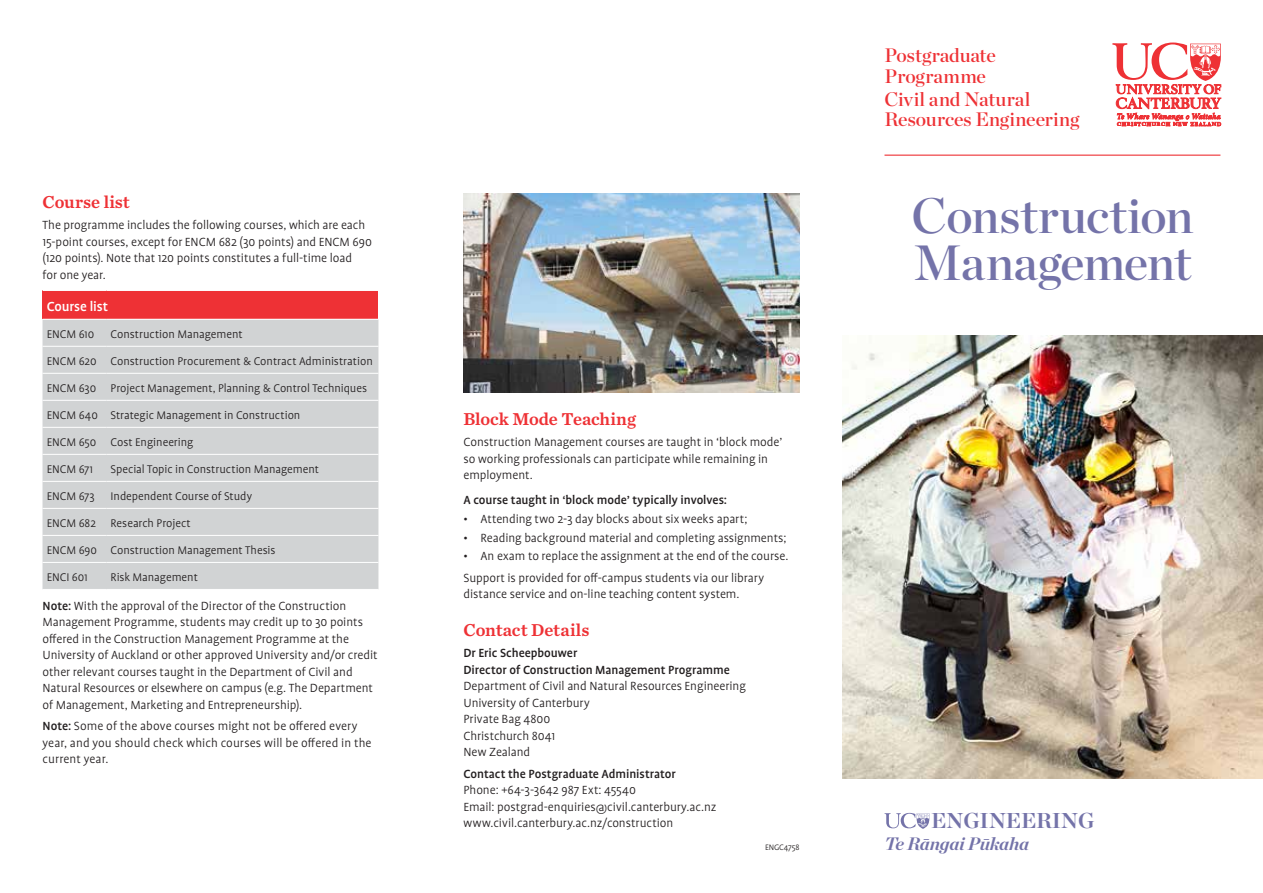
<style>
.page{position:relative;width:1263px;height:893px;background:#fff}
.page>*{position:absolute;margin:0;border:0;box-sizing:border-box;transform-origin:0 0}
.t1{font:49.5px/46.5px "Chronicle Display Semi";letter-spacing:-.015em;color:#7473a9}
.t2{font:700 21.45px "Chronicle Display";letter-spacing:-.01em;color:#7473a9}
.t3{font:19.5px/20.2px "Chronicle Display Semi";color:#ee3135}
.t4{font:18px "Chronicle Text G4 Semi";color:#ee3135}
.t5{font:italic 700 18px "Chronicle Display";letter-spacing:-.01em;color:#7473a9}
.t6{font:500 15px "Profile Pro";letter-spacing:-.01em;color:#fff}
.t7{font:300 13.5px/16.5px "Profile Pro";letter-spacing:-.005em;color:#231f20}
.t8{font:500 13.5px/16.5px "Profile Pro";letter-spacing:-.005em;color:#231f20}
.t9{font:300 12.75px/27px "Profile Pro";letter-spacing:-.005em;color:#231f20}
.t10{font:300 9px "Profile Pro";letter-spacing:-.01em;color:#231f20}
.s1{font-weight:500}
</style>
<div class="page">
<img style="left:842px;top:336px;width:421px;height:442px">
<div style="left:43px;top:290px;width:335px;height:29px;background:#ee3135"></div>
<div style="left:43px;top:320px;width:335px;height:269px;background:#d1d3d4"></div>
<hr style="left:43px;top:290px;width:63px;height:1px;background:#fff">
<hr style="left:106px;top:290px;width:272px;height:1px;background:#fff">
<hr style="left:43px;top:346px;width:63px;height:1px;background:#fff">
<hr style="left:106px;top:346px;width:272px;height:1px;background:#fff">
<hr style="left:43px;top:373px;width:63px;height:1px;background:#fff">
<hr style="left:106px;top:373px;width:272px;height:1px;background:#fff">
<hr style="left:43px;top:400px;width:63px;height:1px;background:#fff">
<hr style="left:106px;top:400px;width:272px;height:1px;background:#fff">
<hr style="left:43px;top:427px;width:63px;height:1px;background:#fff">
<hr style="left:106px;top:427px;width:272px;height:1px;background:#fff">
<hr style="left:43px;top:454px;width:63px;height:1px;background:#fff">
<hr style="left:106px;top:454px;width:272px;height:1px;background:#fff">
<hr style="left:43px;top:481px;width:63px;height:1px;background:#fff">
<hr style="left:106px;top:481px;width:272px;height:1px;background:#fff">
<hr style="left:43px;top:508px;width:63px;height:1px;background:#fff">
<hr style="left:106px;top:508px;width:272px;height:1px;background:#fff">
<hr style="left:43px;top:535px;width:63px;height:1px;background:#fff">
<hr style="left:106px;top:535px;width:272px;height:1px;background:#fff">
<hr style="left:43px;top:562px;width:63px;height:1px;background:#fff">
<hr style="left:106px;top:562px;width:272px;height:1px;background:#fff">
<img style="left:463px;top:193px;width:336px;height:199px">
<svg style="left:1112px;top:43px;width:109px;height:83px"></svg>
<hr style="left:884px;top:155px;width:336px;height:1px;background:#ee3135">
<svg style="left:884px;top:813px;width:45px;height:16px"></svg>
<h3 class="t4" style="left:43px;top:188px;width:89px">Course list</h3>
<p class="t7" style="left:43px;top:218px;width:331px">The programme includes the following courses, which are each 15-point courses, except for ENCM 682 (30 points) and ENCM 690 (120 points). Note that 120 points constitutes a full-time load<br>for one year.</p>
<p class="t6" style="left:47px;top:298px;width:63px">Course list</p>
<p class="t9" style="left:47px;top:321px;width:49px">ENCM 610</p>
<p class="t9" style="left:47px;top:321px;width:328px;text-indent:64px">Construction Management<br>ENCM 620 Construction Procurement &amp; Contract Administration ENCM 630 Project Management, Planning &amp; Control Techniques ENCM 640 Strategic Management in Construction<br>ENCM 650 Cost Engineering<br>ENCM 671</p>
<p class="t9" style="left:47px;top:456px;width:274px;text-indent:64px">Special Topic in Construction Management<br>ENCM 673 Independent Course of Study<br>ENCM 682 Research Project<br>ENCM 690 Construction Management Thesis<br>ENCI 601</p>
<p class="t9" style="left:111px;top:564px;width:89px">Risk Management</p>
<p class="t7" style="left:43px;top:598px;width:337px"><span class="s1">Note:</span> With the approval of the Director of the Construction Management Programme, students may credit up to 30 points offered in the Construction Management Programme at the University of Auckland or other approved University and/or credit other relevant courses taught in the Department of Civil and Natural Resources or elsewhere on campus (e.g. The Department of Management, Marketing and Entrepreneurship).</p>
<p class="t7" style="left:43px;top:718px;width:331px"><span class="s1">Note:</span> Some of the above courses might not be offered every year, and you should check which courses will be offered in the current year.</p>
<h3 class="t4" style="left:463px;top:405px;width:174px">Block Mode Teaching</h3>
<p class="t7" style="left:463px;top:435px;width:320px">Construction Management courses are taught in ‘block mode’ so working professionals can participate while remaining in employment.</p>
<p class="t8" style="left:463px;top:492px;width:265px">A course taught in ‘block mode’ typically involves:</p>
<p class="t7" style="left:463px;top:511px;width:285px">• Attending two 2-3 day blocks about six weeks apart;</p>
<p class="t7" style="left:463px;top:530px;width:324px">• Reading background material and completing assignments;</p>
<p class="t7" style="left:463px;top:546px;width:327px;line-height:21.6px">• An exam to replace the assignment at the end of the course.<br>Support is provided for off-campus students via our library</p>
<p class="t7" style="left:463px;top:587px;width:277px">distance service and on-line teaching content system.</p>
<h3 class="t4" style="left:463px;top:616px;width:127px">Contact Details</h3>
<p class="t8" style="left:463px;top:645px;width:268px">Dr Eric Scheepbouwer<br>Director of Construction Management Programme</p>
<p class="t7" style="left:463px;top:678px;width:284px">Department of Civil and Natural Resources Engineering<br>University of Canterbury<br>Private Bag 4800<br>Christchurch 8041<br>New Zealand</p>
<p class="t8" style="left:463px;top:766px;width:214px">Contact the Postgraduate Administrator</p>
<p class="t7" style="left:463px;top:783px;width:254px">Phone: +64-3-3642 987 Ext: 45540<br>Email: postgrad-enquiries@civil.canterbury.ac.nz www.civil.canterbury.ac.nz/construction</p>
<p class="t10" style="left:765px;top:843px;width:36px">ENGC4758</p>
<h3 class="t3" style="left:884px;top:44px;width:113px">Postgraduate<br>Programme</h3>
<h3 class="t3" style="left:884px;top:88px;width:196px">Civil and Natural<br>Resources Engineering</h3>
<h1 class="t1" style="left:911px;top:189px;width:284px">Construction<br>Management</h1>
<h2 class="t2" style="left:931px;top:803px;width:165px">ENGINEERING</h2>
<h3 class="t5" style="left:884px;top:829px;width:146px">Te Rāngai Pūkaha</h3>
</div>
